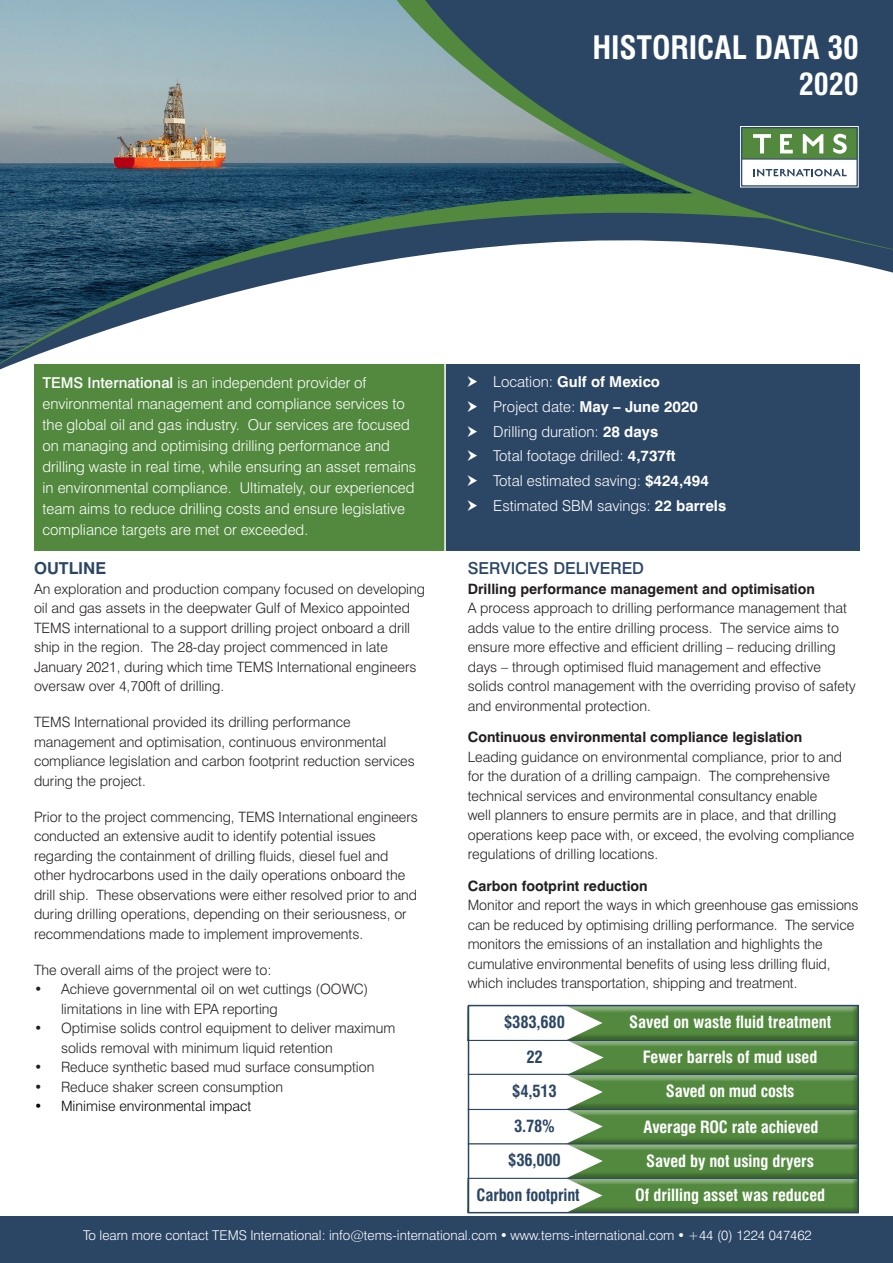
<style>
.page{position:relative;width:893px;height:1263px;background:#fff}
.page>*{position:absolute;margin:0;border:0;box-sizing:border-box;transform-origin:0 0}
.t1{font:700 condensed 31.5px "Swiss 721 BT";color:#fff}
.t2{font:700 condensed 30px "Swiss 721 BT";color:#fff}
.t3{font:700 condensed 16.5px "Swiss 721 BT";color:#fff}
.Discription_Font{font:700 condensed 16.5px "Swiss 721 BT";letter-spacing:-.01em;color:#2b4665}
.t4{font:500 16.5px "Swiss 721 BT";color:#2b4665}
.t5{font:700 16.5px "Swiss 721 BT";color:#2b4665}
.t6{font:300 15px/21px "Swiss 721 BT";color:#fff}
.t7{font:700 15px "Swiss 721 BT";color:#fff}
.t8{font:300 14.25px/19.5px "Swiss 721 BT";color:#231f20}
.t9{font:700 14.25px "Swiss 721 BT";color:#231f20}
.t10{font:300 14.25px "Swiss 721 BT";color:#040503}
.t11{font:300 13.5px "Swiss 721 BT";color:#fff}
.s1{font-weight:500}
.s2{font-weight:300}
.s3{font-weight:700}
</style>
<div class="page">
<img style="left:0;top:0;width:355px;height:112px">
<svg style="left:0;top:125px;width:893px;height:245px"></svg>
<svg style="left:355px;top:0;width:30px;height:252px;background:#6e8c96"></svg>
<svg style="left:385px;top:0;width:508px;height:252px;background:#405d6e"></svg>
<svg style="left:739px;top:126px;width:121px;height:62px"></svg>
<div style="left:740px;top:126px;width:119px;height:61px;border:1px solid #fff"></div>
<div style="left:742px;top:155px;width:115px;height:31px;background:#fff"></div>
<div style="left:742px;top:128px;width:115px;height:31px;background:#52893e"></div>
<svg style="left:753px;top:134px;width:18px;height:19px"></svg>
<svg style="left:780px;top:134px;width:13px;height:19px"></svg>
<svg style="left:803px;top:134px;width:20px;height:19px"></svg>
<svg style="left:833px;top:134px;width:14px;height:20px"></svg>
<svg style="left:753px;top:169px;width:94px;height:7px"></svg>
<hr style="left:741px;top:159px;width:116px;height:1px;background:#2c4665">
<div style="left:741px;top:127px;width:116px;height:59px;border:1px solid #2c4665"></div>
<div style="left:34px;top:364px;width:411px;height:186px;background:#52893e"></div>
<div style="left:445px;top:364px;width:415px;height:186px;background:#2c4665"></div>
<hr style="left:444px;top:361px;width:2px;height:198px;background:#fff">
<div style="left:467px;top:1003px;width:392px;height:36px;background:#d9dee3"></div>
<div style="left:467px;top:1005px;width:392px;height:35px;background:#231f20;opacity:.3"></div>
<div style="left:469px;top:1037px;width:390px;height:36px;background:#3b6330"></div>
<div style="left:469px;top:1040px;width:390px;height:35px;background:#231f20;opacity:.3"></div>
<div style="left:467px;top:1072px;width:392px;height:36px;background:#385d3a"></div>
<div style="left:467px;top:1074px;width:392px;height:35px;background:#231f20;opacity:.3"></div>
<div style="left:467px;top:1106px;width:392px;height:36px;background:#3b632f"></div>
<div style="left:467px;top:1109px;width:392px;height:35px;background:#231f20;opacity:.3"></div>
<div style="left:467px;top:1141px;width:392px;height:36px;background:#3d652d"></div>
<div style="left:467px;top:1143px;width:392px;height:35px;background:#231f20;opacity:.3"></div>
<div style="left:467px;top:1175px;width:392px;height:36px;background:#3a6132"></div>
<div style="left:467px;top:1178px;width:392px;height:35px;background:#231f20;opacity:.3"></div>
<svg style="left:471px;top:1008px;width:133px;height:202px;background:#e6ede4"></svg>
<div style="left:468px;top:1005px;width:391px;height:208px;border:2px solid #2b4665"></div>
<hr style="left:468px;top:1040px;width:390px;height:1px;background:#2b4665">
<hr style="left:468px;top:1074px;width:390px;height:1px;background:#2b4665">
<hr style="left:468px;top:1109px;width:390px;height:1px;background:#2b4665">
<hr style="left:468px;top:1143px;width:390px;height:1px;background:#2b4665">
<hr style="left:468px;top:1178px;width:390px;height:1px;background:#2b4665">
<div style="left:0;top:1216px;width:893px;height:47px;background:#2b4665"></div>
<h1 class="t1" style="left:592px;top:29px;width:268px">HISTORICAL DATA 30</h1>
<h2 class="t2" style="left:799px;top:66px;width:61px">2020</h2>
<p class="t6" style="left:43px;top:372px;width:375px"><span class="s1">TEMS International</span> is an independent provider of environmental management and compliance services to the global oil and gas industry. Our services are focused on managing and optimising drilling performance and drilling waste in real time, while ensuring an asset remains in environmental compliance. Ultimately, our experienced team aims to reduce drilling costs and ensure legislative compliance targets are met or exceeded.</p>
<p class="t7" style="left:493px;top:373px;width:168px"><span class="s2">Location:</span> Gulf of Mexico</p>
<p class="t6" style="left:493px;top:396px;width:206px">Project date: <span class="s3">May – June 2020</span></p>
<p class="t6" style="left:493px;top:421px;width:166px">Drilling duration: <span class="s3">28 days</span></p>
<p class="t6" style="left:493px;top:445px;width:184px">Total footage drilled: <span class="s3">4,737ft</span></p>
<p class="t6" style="left:493px;top:470px;width:217px">Total estimated saving: <span class="s3">$424,494</span></p>
<p class="t6" style="left:493px;top:495px;width:234px">Estimated SBM savings: <span class="s3">22 barrels</span></p>
<p class="t4" style="left:468px;top:558px;width:178px">SERVICES DELIVERED</p>
<p class="t9" style="left:468px;top:580px;width:349px">Drilling performance management and optimisation</p>
<p class="t8" style="left:468px;top:598px;width:389px">A process approach to drilling performance management that adds value to the entire drilling process. The service aims to ensure more effective and efficient drilling – reducing drilling days – through optimised fluid management and effective solids control management with the overriding proviso of safety and environmental protection.</p>
<p class="t9" style="left:468px;top:728px;width:336px">Continuous environmental compliance legislation</p>
<p class="t8" style="left:468px;top:747px;width:388px">Leading guidance on environmental compliance, prior to and for the duration of a drilling campaign. The comprehensive technical services and environmental consultancy enable<br>well planners to ensure permits are in place, and that drilling operations keep pace with, or exceed, the evolving compliance regulations of drilling locations.</p>
<p class="t9" style="left:468px;top:877px;width:181px">Carbon footprint reduction</p>
<p class="t8" style="left:468px;top:895px;width:392px">Monitor and report the ways in which greenhouse gas emissions can be reduced by optimising drilling performance. The service monitors the emissions of an installation and highlights the cumulative environmental benefits of using less drilling fluid, which includes transportation, shipping and treatment.</p>
<p class="t5" style="left:34px;top:558px;width:74px">OUTLINE</p>
<p class="t8" style="left:34px;top:579px;width:393px">An exploration and production company focused on developing oil and gas assets in the deepwater Gulf of Mexico appointed TEMS international to a support drilling project onboard a drill ship in the region. The 28-day project commenced in late January 2021, during which time TEMS International engineers oversaw over 4,700ft of drilling.</p>
<p class="t8" style="left:34px;top:712px;width:382px">TEMS International provided its drilling performance management and optimisation, continuous environmental compliance legislation and carbon footprint reduction services during the project.</p>
<p class="t8" style="left:34px;top:807px;width:385px">Prior to the project commencing, TEMS International engineers conducted an extensive audit to identify potential issues regarding the containment of drilling fluids, diesel fuel and other hydrocarbons used in the daily operations onboard the drill ship. These observations were either resolved prior to and during drilling operations, depending on their seriousness, or recommendations made to implement improvements.</p>
<p class="t8" style="left:34px;top:960px;width:239px">The overall aims of the project were to:</p>
<p class="t8" style="left:61px;top:979px;width:309px;text-indent:-27px">• Achieve governmental oil on wet cuttings (OOWC) limitations in line with EPA reporting</p>
<p class="t8" style="left:61px;top:1018px;width:336px;text-indent:-27px">• Optimise solids control equipment to deliver maximum solids removal with minimum liquid retention</p>
<p class="t8" style="left:34px;top:1057px;width:342px">• Reduce synthetic based mud surface consumption</p>
<p class="t8" style="left:34px;top:1077px;width:250px">• Reduce shaker screen consumption</p>
<p class="t10" style="left:34px;top:1097px;width:219px">• Minimise environmental impact</p>
<p class="Discription_Font" style="left:504px;top:1012px;width:62px">$383,680</p>
<p class="t3" style="left:629px;top:1012px;width:204px">Saved on waste fluid treatment</p>
<p class="Discription_Font" style="left:526px;top:1047px;width:18px">22</p>
<p class="t3" style="left:643px;top:1047px;width:176px">Fewer barrels of mud used</p>
<p class="Discription_Font" style="left:512px;top:1081px;width:46px">$4,513</p>
<p class="t3" style="left:666px;top:1081px;width:130px">Saved on mud costs</p>
<p class="Discription_Font" style="left:514px;top:1116px;width:42px">3.78%</p>
<p class="t3" style="left:644px;top:1117px;width:176px">Average ROC rate achieved</p>
<p class="Discription_Font" style="left:508px;top:1150px;width:54px">$36,000</p>
<p class="t3" style="left:646px;top:1151px;width:169px">Saved by not using dryers</p>
<p class="Discription_Font" style="left:477px;top:1185px;width:105px">Carbon footprint</p>
<p class="t3" style="left:635px;top:1185px;width:192px">Of drilling asset was reduced</p>
<p class="t11" style="left:83px;top:1227px;width:730px">To learn more contact TEMS International: info@tems-international.com • www.tems-international.com • +44 (0) 1224 047462</p>
</div>
